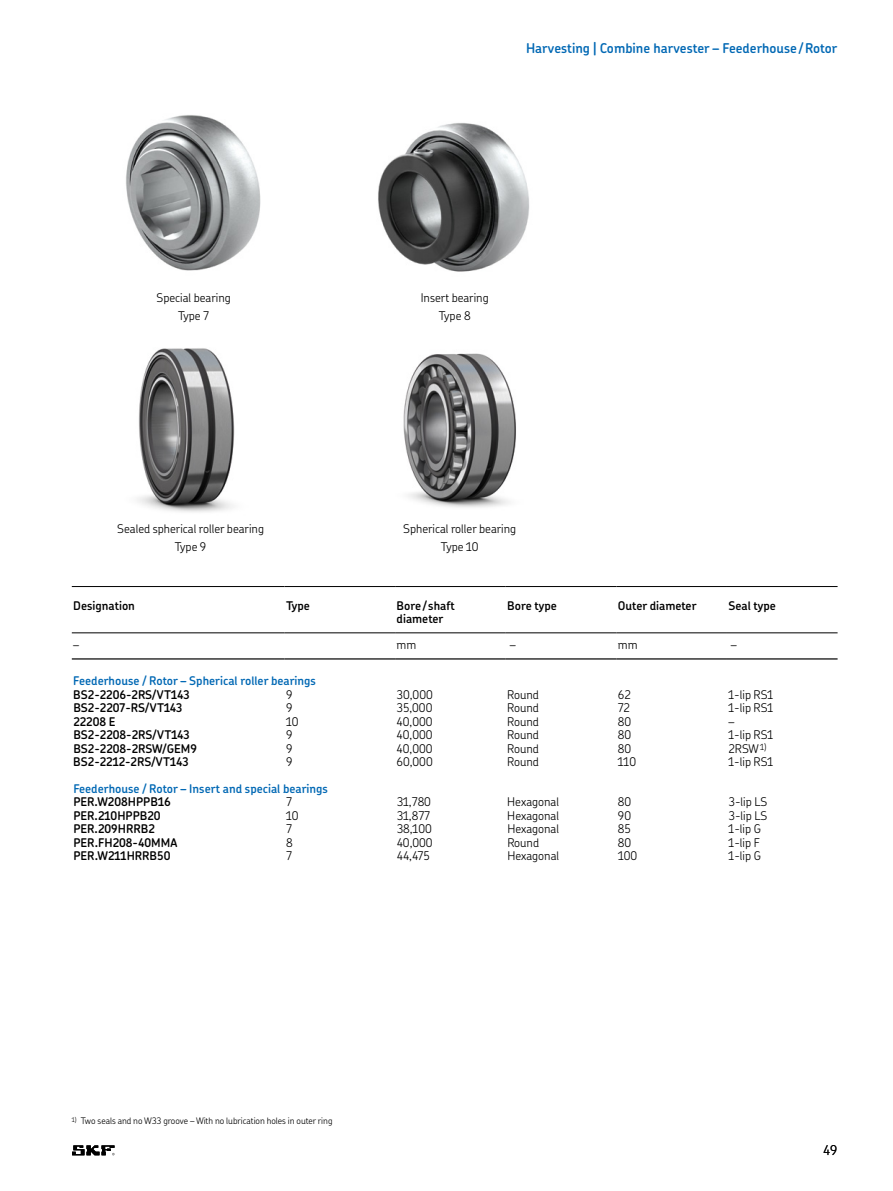
<style>
.page{position:relative;width:893px;height:1191px;background:#fff}
.page>*{position:absolute;margin:0;border:0;box-sizing:border-box;transform-origin:0 0}
.t1{font:600 13.5px "SKF Chevin OT";color:#0068b4}
.t2{font:300 13.5px "SKF Chevin OT";color:#000}
.t3{font:300 12px/17.7px "SKF Chevin OT";color:#000;text-align:center}
.t4{font:600 12px/13px "SKF Chevin OT";color:#000}
.t5{font:600 12px "SKF Chevin OT";color:#0068b4}
.t6{font:300 9px "SKF Chevin OT";color:#000}
</style>
<div class="page">
<hr style="left:72px;top:586px;width:212px;height:1px;background:#000">
<hr style="left:284px;top:586px;width:111px;height:1px;background:#000">
<hr style="left:395px;top:586px;width:110px;height:1px;background:#000">
<hr style="left:505px;top:586px;width:111px;height:1px;background:#000">
<hr style="left:616px;top:586px;width:111px;height:1px;background:#000">
<hr style="left:727px;top:586px;width:110px;height:1px;background:#000">
<hr style="left:72px;top:633px;width:212px;height:1px;background:#000">
<hr style="left:72px;top:658px;width:212px;height:2px;background:#000">
<hr style="left:284px;top:633px;width:111px;height:1px;background:#000">
<hr style="left:284px;top:658px;width:111px;height:2px;background:#000">
<hr style="left:395px;top:633px;width:110px;height:1px;background:#000">
<hr style="left:395px;top:658px;width:110px;height:2px;background:#000">
<hr style="left:505px;top:633px;width:111px;height:1px;background:#000">
<hr style="left:505px;top:658px;width:111px;height:2px;background:#000">
<hr style="left:616px;top:633px;width:111px;height:1px;background:#000">
<hr style="left:616px;top:658px;width:111px;height:2px;background:#000">
<hr style="left:727px;top:633px;width:110px;height:1px;background:#000">
<hr style="left:727px;top:658px;width:110px;height:2px;background:#000">
<img style="left:126px;top:115px;width:135px;height:156px">
<img style="left:403px;top:353px;width:113px;height:155px">
<img style="left:378px;top:123px;width:152px;height:149px">
<img style="left:137px;top:348px;width:98px;height:164px">
<svg style="left:72px;top:1145px;width:43px;height:10px"></svg>
<p class="t3" style="left:156px;top:287px;width:76px">Special bearing<br>Type 7</p>
<p class="t3" style="left:117px;top:518px;width:148px">Sealed spherical roller bearing<br>Type 9</p>
<p class="t1" style="left:526px;top:36px;width:313px">Harvesting | Combine harvester – Feederhouse/Rotor</p>
<p class="t3" style="left:421px;top:287px;width:69px">Insert bearing<br>Type 8</p>
<p class="t3" style="left:403px;top:518px;width:114px">Spherical roller bearing<br>Type 10</p>
<p class="t4" style="left:73px;top:598px;width:63px">Designation</p>
<p class="t4" style="left:286px;top:598px;width:25px">Type</p>
<p class="t4" style="left:396px;top:598px;width:60px">Bore/ shaft diameter</p>
<p class="t4" style="left:507px;top:598px;width:51px">Bore type</p>
<p class="t4" style="left:618px;top:598px;width:80px">Outer diameter</p>
<p class="t4" style="left:728px;top:598px;width:49px">Seal type</p>
<p class="t3" style="left:73px;top:634px;width:7px">–</p>
<p class="t3" style="left:396px;top:634px;width:21px">mm</p>
<p class="t3" style="left:509px;top:634px;width:7px">–</p>
<p class="t3" style="left:618px;top:634px;width:21px">mm</p>
<p class="t3" style="left:731px;top:634px;width:7px">–</p>
<p class="t5" style="left:73px;top:670px;width:244px">Feederhouse / Rotor – Spherical roller bearings</p>
<p class="t4" style="left:73px;top:687px;width:118px">BS2-2206-2RS/VT143</p>
<p class="t3" style="left:286px;top:684px;width:8px">9</p>
<p class="t3" style="left:396px;top:684px;width:38px">30,000</p>
<p class="t3" style="left:507px;top:684px;width:33px">Round</p>
<p class="t3" style="left:618px;top:684px;width:14px">62</p>
<p class="t3" style="left:728px;top:684px;width:46px">1-lip RS1</p>
<p class="t4" style="left:73px;top:700px;width:110px">BS2-2207-RS/VT143</p>
<p class="t3" style="left:286px;top:698px;width:8px">9</p>
<p class="t3" style="left:396px;top:698px;width:37px">35,000</p>
<p class="t3" style="left:507px;top:698px;width:33px">Round</p>
<p class="t3" style="left:618px;top:698px;width:13px">72</p>
<p class="t3" style="left:728px;top:698px;width:46px">1-lip RS1</p>
<p class="t4" style="left:73px;top:714px;width:44px">22208 E</p>
<p class="t3" style="left:286px;top:711px;width:14px">10</p>
<p class="t3" style="left:396px;top:711px;width:37px">40,000</p>
<p class="t3" style="left:507px;top:711px;width:33px">Round</p>
<p class="t3" style="left:618px;top:711px;width:15px">80</p>
<p class="t3" style="left:728px;top:711px;width:7px">–</p>
<p class="t4" style="left:73px;top:727px;width:118px">BS2-2208-2RS/VT143</p>
<p class="t3" style="left:286px;top:724px;width:8px">9</p>
<p class="t3" style="left:396px;top:724px;width:37px">40,000</p>
<p class="t3" style="left:507px;top:724px;width:33px">Round</p>
<p class="t3" style="left:618px;top:724px;width:15px">80</p>
<p class="t3" style="left:728px;top:724px;width:46px">1-lip RS1</p>
<p class="t4" style="left:73px;top:741px;width:125px">BS2-2208-2RSW/GEM9</p>
<p class="t3" style="left:286px;top:738px;width:8px">9</p>
<p class="t3" style="left:396px;top:738px;width:37px">40,000</p>
<p class="t3" style="left:507px;top:738px;width:33px">Round</p>
<p class="t3" style="left:618px;top:738px;width:15px">80</p>
<p class="t3" style="left:728px;top:738px;width:39px">2RSW <sup>1)</sup></p>
<p class="t4" style="left:73px;top:754px;width:117px">BS2-2212-2RS/VT143</p>
<p class="t3" style="left:286px;top:751px;width:8px">9</p>
<p class="t3" style="left:396px;top:751px;width:38px">60,000</p>
<p class="t3" style="left:507px;top:751px;width:33px">Round</p>
<p class="t3" style="left:618px;top:751px;width:20px">110</p>
<p class="t3" style="left:728px;top:751px;width:46px">1-lip RS1</p>
<p class="t5" style="left:73px;top:778px;width:256px">Feederhouse / Rotor – Insert and special bearings</p>
<p class="t4" style="left:73px;top:795px;width:99px">PER.W208HPPB16</p>
<p class="t3" style="left:286px;top:792px;width:7px">7</p>
<p class="t3" style="left:396px;top:792px;width:36px">31,780</p>
<p class="t3" style="left:507px;top:792px;width:53px">Hexagonal</p>
<p class="t3" style="left:618px;top:792px;width:15px">80</p>
<p class="t3" style="left:728px;top:792px;width:40px">3-lip LS</p>
<p class="t4" style="left:73px;top:808px;width:89px">PER.210HPPB20</p>
<p class="t3" style="left:286px;top:805px;width:14px">10</p>
<p class="t3" style="left:396px;top:805px;width:35px">31,877</p>
<p class="t3" style="left:507px;top:805px;width:53px">Hexagonal</p>
<p class="t3" style="left:618px;top:805px;width:15px">90</p>
<p class="t3" style="left:728px;top:805px;width:40px">3-lip LS</p>
<p class="t4" style="left:73px;top:821px;width:83px">PER.209HRRB2</p>
<p class="t3" style="left:286px;top:818px;width:7px">7</p>
<p class="t3" style="left:397px;top:818px;width:37px">38,100</p>
<p class="t3" style="left:507px;top:818px;width:53px">Hexagonal</p>
<p class="t3" style="left:618px;top:818px;width:14px">85</p>
<p class="t3" style="left:728px;top:818px;width:34px">1-lip G</p>
<p class="t4" style="left:73px;top:835px;width:105px">PER.FH208-40MMA</p>
<p class="t3" style="left:286px;top:832px;width:8px">8</p>
<p class="t3" style="left:397px;top:832px;width:37px">40,000</p>
<p class="t3" style="left:507px;top:832px;width:33px">Round</p>
<p class="t3" style="left:618px;top:832px;width:15px">80</p>
<p class="t3" style="left:728px;top:832px;width:33px">1-lip F</p>
<p class="t4" style="left:73px;top:848px;width:98px">PER.W211HRRB50</p>
<p class="t3" style="left:286px;top:845px;width:7px">7</p>
<p class="t3" style="left:397px;top:845px;width:34px">44,475</p>
<p class="t3" style="left:507px;top:845px;width:53px">Hexagonal</p>
<p class="t3" style="left:618px;top:845px;width:21px">100</p>
<p class="t3" style="left:728px;top:845px;width:34px">1-lip G</p>
<p class="t6" style="left:72px;top:1112px;width:262px"><sup>1)</sup> Two seals and no W33 groove – With no lubrication holes in outer ring</p>
<p class="t2" style="left:823px;top:1138px;width:16px">49</p>
</div>
